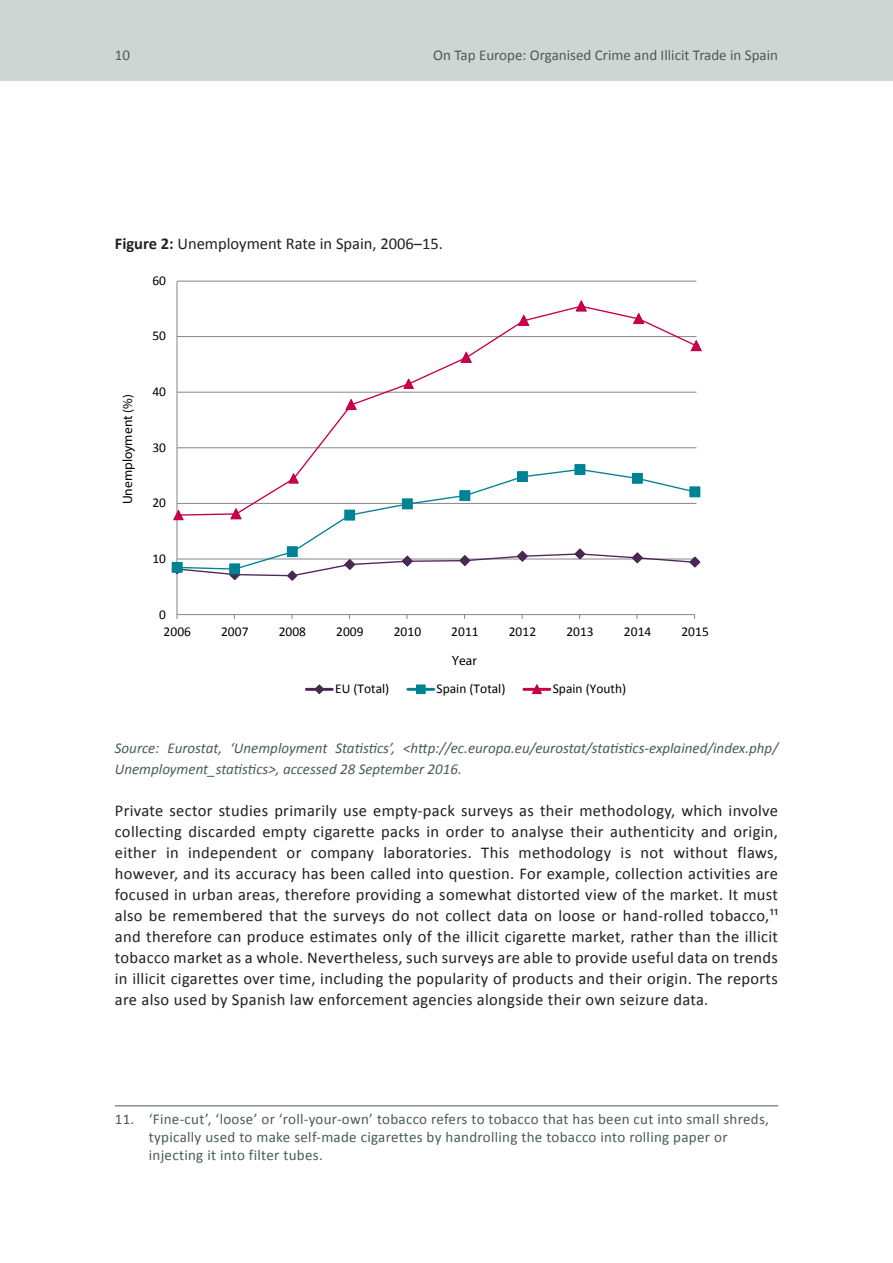
<style>
.page{position:relative;width:893px;height:1263px;background:#fff}
.page>*{position:absolute;margin:0;border:0;box-sizing:border-box;transform-origin:0 0}
.t1{font:16.5px/21px "Calibri";letter-spacing:.015em;color:#231f20;text-align:justify}
.Footnote_text{font:15px/18px "Calibri";letter-spacing:.02em;color:#495c56}
.Source_caption{font:italic 15px/21px "Calibri";color:#495c56}
.Footnote_text-2{font:15px "Calibri";color:#495c56}
.t2{font:13.5px "Calibri";color:#000}
.t3{font:700 13.5px "Calibri";color:#000}
.s1{font-weight:700}
</style>
<div class="page">
<div style="left:0;top:0;width:893px;height:81px;background:#cfd5d3"></div>
<hr style="left:177px;top:281px;width:519px;height:1px;background:#868686">
<hr style="left:177px;top:281px;width:1px;height:334px;background:#868686">
<hr style="left:177px;top:614px;width:518px;height:1px;background:#868686">
<svg style="left:171px;top:558px;width:530px;height:24px"></svg>
<svg style="left:176px;top:468px;width:521px;height:102px"></svg>
<div style="left:172px;top:563px;width:10px;height:9px;background:#008295"></div>
<div style="left:172px;top:562px;width:10px;height:11px;border:1px solid #008295"></div>
<div style="left:172px;top:562px;width:10px;height:10px;border:1px solid #008295"></div>
<div style="left:230px;top:564px;width:9px;height:10px;background:#008295"></div>
<div style="left:229px;top:564px;width:11px;height:10px;border:1px solid #008295"></div>
<div style="left:288px;top:547px;width:9px;height:9px;background:#008295"></div>
<div style="left:287px;top:546px;width:11px;height:11px;border:1px solid #008295"></div>
<div style="left:287px;top:546px;width:10px;height:11px;border:1px solid #008295"></div>
<div style="left:345px;top:510px;width:9px;height:10px;background:#008295"></div>
<div style="left:344px;top:510px;width:11px;height:10px;border:1px solid #008295"></div>
<div style="left:345px;top:510px;width:10px;height:10px;border:1px solid #008295"></div>
<div style="left:690px;top:487px;width:10px;height:10px;border:1px solid #008295"></div>
<svg style="left:177px;top:305px;width:521px;height:211px"></svg>
<svg style="left:173px;top:509px;width:12px;height:12px"></svg>
<svg style="left:229px;top:507px;width:14px;height:13px"></svg>
<svg style="left:287px;top:472px;width:13px;height:12px"></svg>
<svg style="left:344px;top:398px;width:14px;height:13px"></svg>
<svg style="left:402px;top:378px;width:13px;height:11px"></svg>
<svg style="left:459px;top:351px;width:14px;height:12px"></svg>
<svg style="left:517px;top:314px;width:14px;height:13px"></svg>
<svg style="left:574px;top:300px;width:14px;height:12px"></svg>
<svg style="left:632px;top:312px;width:14px;height:13px"></svg>
<svg style="left:689px;top:339px;width:13px;height:13px"></svg>
<hr style="left:306px;top:688px;width:26px;height:3px;background:#4b2754">
<svg style="left:313px;top:684px;width:12px;height:11px"></svg>
<hr style="left:408px;top:688px;width:26px;height:3px;background:#008295">
<div style="left:416px;top:685px;width:10px;height:9px;border:1px solid #008295"></div>
<div style="left:417px;top:685px;width:8px;height:8px;background:#008295"></div>
<div style="left:416px;top:685px;width:9px;height:9px;border:1px solid #008295"></div>
<hr style="left:524px;top:688px;width:26px;height:3px;background:#c6014a">
<svg style="left:531px;top:684px;width:12px;height:11px"></svg>
<hr style="left:115px;top:1105px;width:663px;height:1px;background:#495c56">
<p class="Footnote_text" style="left:115px;top:46px;width:17px">10</p>
<p class="Footnote_text-2" style="left:433px;top:45px;width:346px">On Tap Europe: Organised Crime and Illicit Trade in Spain</p>
<p class="t1" style="left:115px;top:233px;width:330px"><span class="s1">Figure 2:</span> Unemployment Rate in Spain, 2006–15.</p>
<p class="t2" style="left:152px;top:272px;width:15px">60</p>
<p class="t2" style="left:152px;top:327px;width:15px">50</p>
<p class="t3" style="left:119px;top:504px;width:112px;rotate:-90deg">Unemployment (%)</p>
<p class="t2" style="left:152px;top:383px;width:15px">40</p>
<p class="t2" style="left:152px;top:439px;width:15px">30</p>
<p class="t2" style="left:152px;top:494px;width:15px">20</p>
<p class="t2" style="left:152px;top:550px;width:15px">10</p>
<p class="t2" style="left:159px;top:605px;width:8px">0</p>
<p class="t2" style="left:164px;top:623px;width:29px">2006</p>
<p class="t2" style="left:221px;top:623px;width:29px">2007</p>
<p class="t2" style="left:279px;top:623px;width:29px">2008</p>
<p class="t2" style="left:336px;top:623px;width:29px">2009</p>
<p class="t2" style="left:394px;top:623px;width:29px">2010</p>
<p class="t2" style="left:451px;top:623px;width:29px">2011</p>
<p class="t2" style="left:509px;top:623px;width:29px">2012</p>
<p class="t2" style="left:566px;top:623px;width:29px">2013</p>
<p class="t2" style="left:624px;top:623px;width:29px">2014</p>
<p class="t2" style="left:681px;top:623px;width:29px">2015</p>
<p class="t3" style="left:452px;top:652px;width:26px">Year</p>
<p class="t2" style="left:335px;top:680px;width:56px">EU (Total)</p>
<p class="t2" style="left:437px;top:680px;width:70px">Spain (Total)</p>
<p class="t2" style="left:553px;top:680px;width:75px">Spain (Youth)</p>
<p class="Source_caption" style="left:115px;top:736px;width:665px">Source: Eurostat, ‘Unemployment Statistics’, &lt;http://ec.europa.eu/eurostat/statistics-explained/index.php/<br>Unemployment_statistics&gt;, accessed 28 September 2016.</p>
<p class="t1" style="left:115px;top:800px;width:665px">Private sector studies primarily use empty-pack surveys as their methodology, which involve collecting discarded empty cigarette packs in order to analyse their authenticity and origin, either in independent or company laboratories. This methodology is not without flaws, however, and its accuracy has been called into question. For example, collection activities are focused in urban areas, therefore providing a somewhat distorted view of the market. It must also be remembered that the surveys do not collect data on loose or hand-rolled tobacco,11 and therefore can produce estimates only of the illicit cigarette market, rather than the illicit tobacco market as a whole. Nevertheless, such surveys are able to provide useful data on trends in illicit cigarettes over time, including the popularity of products and their origin. The reports are also used by Spanish law enforcement agencies alongside their own seizure data.</p>
<p class="Footnote_text" style="left:149px;top:1110px;width:622px;text-indent:-34px">11. ‘Fine-cut’, ‘loose’ or ‘roll-your-own’ tobacco refers to tobacco that has been cut into small shreds, typically used to make self-made cigarettes by handrolling the tobacco into rolling paper or injecting it into filter tubes.</p>
</div>
